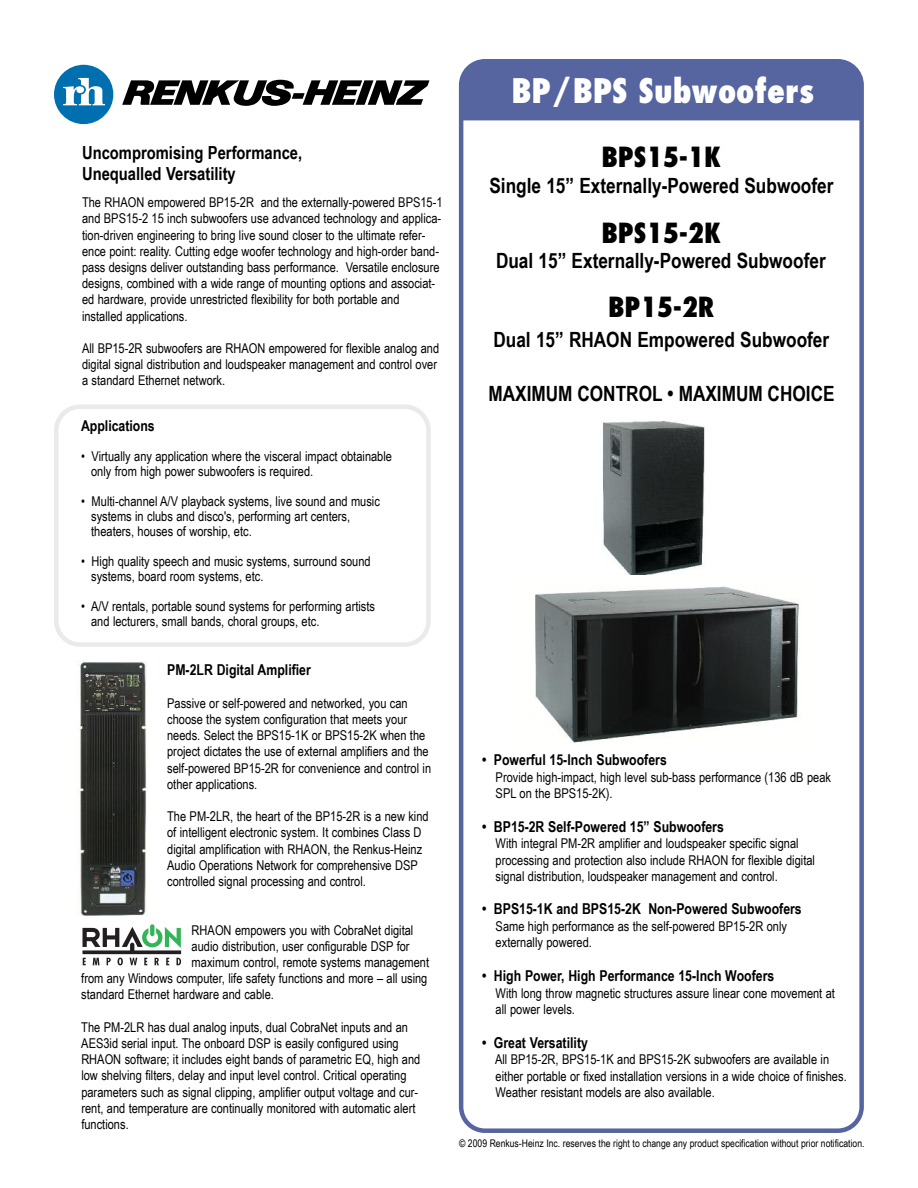
<style>
.page{position:relative;width:918px;height:1188px;background:#fff}
.page>*{position:absolute;margin:0;border:0;box-sizing:border-box;transform-origin:0 0}
.t1{font:800 condensed 33px "Futura Std";color:#fff}
.t2{font:800 condensed 27px "Futura Std";color:#000}
.t3{font:700 21px "Arial Narrow";color:#000}
.t4{font:700 18px/21.6px "Arial Narrow";color:#000}
.t5{font:700 15px "Arial Narrow";color:#000}
.t6{font:13.5px/16.2px "Arial Narrow";color:#000}
.t7{font:10.5px "Arial Narrow";color:#000}
</style>
<div class="page">
<svg style="left:459px;top:59px;width:405px;height:1074px"></svg>
<img style="left:595px;top:413px;width:114px;height:163px">
<svg style="left:54px;top:404px;width:377px;height:243px"></svg>
<svg style="left:122px;top:80px;width:307px;height:26px"></svg>
<svg style="left:54px;top:65px;width:59px;height:59px"></svg>
<hr style="left:461px;top:116px;width:401px;height:4px;background:#56659f">
<img style="left:78px;top:662px;width:69px;height:254px">
<svg style="left:82px;top:924px;width:99px;height:41px"></svg>
<img style="left:513px;top:576px;width:308px;height:171px">
<h3 class="t4" style="left:82px;top:142px;width:222px">Uncompromising Performance,<br>Unequalled Versatility</h3>
<p class="t6" style="left:82px;top:194px;width:362px">The RHAON empowered BP15-2R and the externally-powered BPS15-1 and BPS15-2 15 inch subwoofers use advanced technology and applica&shy;tion-driven engineering to bring live sound closer to the ultimate refer&shy;ence point: reality. Cutting edge woofer technology and high-order band&shy;pass designs deliver outstanding bass performance. Versatile enclosure designs, combined with a wide range of mounting options and associat&shy;ed hardware, provide unrestricted flexibility for both portable and installed applications.</p>
<p class="t6" style="left:82px;top:340px;width:359px">All BP15-2R subwoofers are RHAON empowered for flexible analog and digital signal distribution and loudspeaker management and control over a standard Ethernet network.</p>
<p class="t5" style="left:81px;top:417px;width:75px">Applications</p>
<p class="t6" style="left:91px;top:449px;width:302px;line-height:15px;text-indent:-10px">• Virtually any application where the visceral impact obtainable only from high power subwoofers is required.</p>
<p class="t6" style="left:91px;top:494px;width:290px;line-height:15px;text-indent:-10px">• Multi-channel A/V playback systems, live sound and music systems in clubs and disco's, performing art centers, theaters, houses of worship, etc.</p>
<p class="t6" style="left:91px;top:554px;width:281px;line-height:15px;text-indent:-10px">• High quality speech and music systems, surround sound systems, board room systems, etc.</p>
<p class="t6" style="left:91px;top:599px;width:285px;line-height:15px;text-indent:-10px">• A/V rentals, portable sound systems for performing artists and lecturers, small bands, choral groups, etc.</p>
<p class="t5" style="left:167px;top:661px;width:145px">PM-2LR Digital Amplifier</p>
<p class="t6" style="left:167px;top:695px;width:266px">Passive or self-powered and networked, you can choose the system configuration that meets your needs. Select the BPS15-1K or BPS15-2K when the project dictates the use of external amplifiers and the self-powered BP15-2R for convenience and control in other applications.</p>
<p class="t6" style="left:167px;top:808px;width:263px">The PM-2LR, the heart of the BP15-2R is a new kind of intelligent electronic system. It combines Class D digital amplification with RHAON, the Renkus-Heinz Audio Operations Network for comprehensive DSP controlled signal processing and control.</p>
<p class="t6" style="left:192px;top:922px;width:223px">RHAON empowers you with CobraNet digital</p>
<p class="t6" style="left:192px;top:938px;width:219px">audio distribution, user configurable DSP for</p>
<p class="t6" style="left:192px;top:954px;width:239px">maximum control, remote systems management</p>
<p class="t6" style="left:81px;top:970px;width:348px">from any Windows computer, life safety functions and more – all using</p>
<p class="t6" style="left:81px;top:986px;width:194px">standard Ethernet hardware and cable.</p>
<p class="t6" style="left:81px;top:1019px;width:341px">The PM-2LR has dual analog inputs, dual CobraNet inputs and an AES3id serial input. The onboard DSP is easily configured using RHAON software; it includes eight bands of parametric EQ, high and low shelving filters, delay and input level control. Critical operating parameters such as signal clipping, amplifier output voltage and cur&shy;rent, and temperature are continually monitored with automatic alert functions.</p>
<h1 class="t1" style="left:512px;top:77px;width:304px">BP/BPS Subwoofers</h1>
<h2 class="t2" style="left:601px;top:145px;width:121px">BPS15-1K</h2>
<h3 class="t3" style="left:489px;top:173px;width:346px">Single 15” Externally-Powered Subwoofer</h3>
<h2 class="t2" style="left:601px;top:221px;width:121px">BPS15-2K</h2>
<h3 class="t3" style="left:496px;top:249px;width:331px">Dual 15” Externally-Powered Subwoofer</h3>
<h2 class="t2" style="left:608px;top:296px;width:108px">BP15-2R</h2>
<h3 class="t3" style="left:493px;top:327px;width:337px">Dual 15” RHAON Empowered Subwoofer</h3>
<h3 class="t3" style="left:489px;top:382px;width:348px">MAXIMUM CONTROL • MAXIMUM CHOICE</h3>
<p class="t5" style="left:482px;top:751px;width:186px">• Powerful 15-Inch Subwoofers</p>
<p class="t6" style="left:496px;top:769px;width:337px">Provide high-impact, high level sub-bass performance (136 dB peak<br>SPL on the BPS15-2K).</p>
<p class="t5" style="left:482px;top:818px;width:243px">• BP15-2R Self-Powered 15” Subwoofers</p>
<p class="t6" style="left:496px;top:835px;width:321px">With integral PM-2R amplifier and loudspeaker specific signal processing and protection also include RHAON for flexible digital signal distribution, loudspeaker management and control.</p>
<p class="t5" style="left:482px;top:900px;width:321px">• BPS15-1K and BPS15-2K Non-Powered Subwoofers</p>
<p class="t6" style="left:496px;top:918px;width:293px">Same high performance as the self-powered BP15-2R only externally powered.</p>
<p class="t5" style="left:482px;top:967px;width:294px">• High Power, High Performance 15-Inch Woofers</p>
<p class="t6" style="left:496px;top:985px;width:341px">With long throw magnetic structures assure linear cone movement at all power levels.</p>
<p class="t5" style="left:482px;top:1034px;width:107px">• Great Versatility</p>
<p class="t6" style="left:495px;top:1051px;width:353px">All BP15-2R, BPS15-1K and BPS15-2K subwoofers are available in either portable or fixed installation versions in a wide choice of finishes.<br>Weather resistant models are also available.</p>
<p class="t7" style="left:459px;top:1137px;width:407px">© 2009 Renkus-Heinz Inc. reserves the right to change any product specification without prior notification.</p>
</div>
